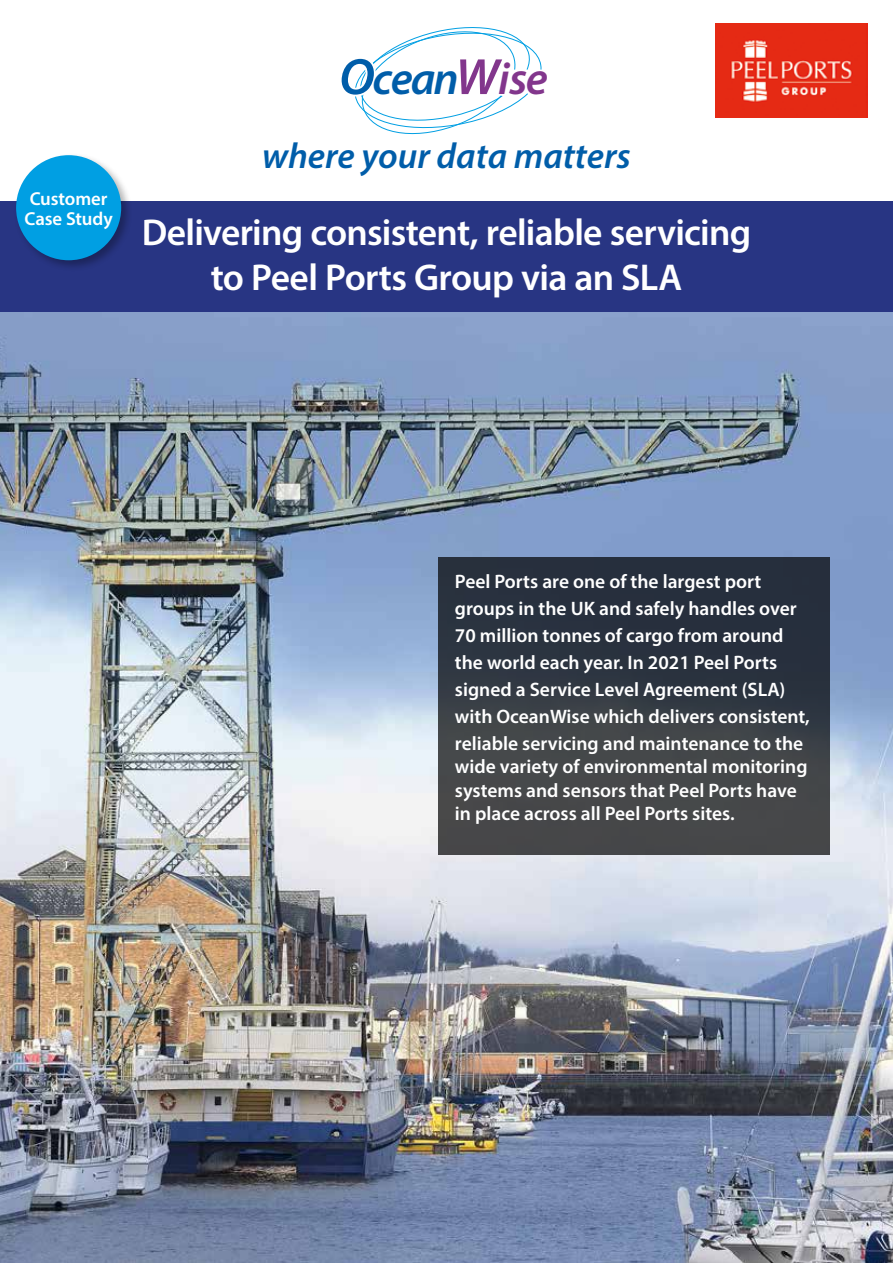
<style>
.page{position:relative;width:893px;height:1263px;background:#fff}
.page>*{position:absolute;margin:0;border:0;box-sizing:border-box;transform-origin:0 0}
.t1{font:italic 600 45.9px "Myriad Pro";letter-spacing:-.03em;color:#005da9}
.t2{font:600 37.5px/45px "Myriad Pro";letter-spacing:-.02em;color:#fff;text-align:center}
.t3{font:italic 600 36.15px "Myriad Pro";color:#005da9}
.t4{font:600 19.5px/27px "Myriad Pro";color:#fff}
.t5{font:600 18.75px/19.5px "Myriad Pro";letter-spacing:-.005em;color:#fff}
.s1{font-size:51.3px;color:#fff}
.s2{font-size:51.3px;color:#82368c}
.s3{color:#82368c}
</style>
<div class="page">
<img style="left:0;top:311px;width:893px;height:952px">
<div style="left:0;top:201px;width:893px;height:110px;background:#283583"></div>
<div style="left:438px;top:557px;width:391px;height:298px;background:linear-gradient(to bottom,#202b3b,#4d4d4c)"></div>
<svg style="left:354px;top:27px;width:188px;height:108px"></svg>
<img style="left:716px;top:24px;width:151px;height:93px">
<div style="left:14px;top:153px;width:118px;height:118px;background:#000;opacity:.3"></div>
<div style="left:16px;top:155px;width:105px;height:105px;background:#009fe3;border-radius:50%"></div>
<p class="t5" style="left:25px;top:188px;width:90px">Customer<br>Case Study</p>
<h1 class="t1" style="left:339px;top:49px;width:210px"><span class="s1">O</span>cean<span class="s2">W</span><span class="s3">ise</span></h1>
<h3 class="t3" style="left:262px;top:133px;width:370px">where your data matters</h3>
<h2 class="t2" style="left:142px;top:209px;width:611px">Delivering consistent, reliable servicing to Peel Ports Group via an SLA</h2>
<p class="t4" style="left:455px;top:567px;width:356px">Peel Ports are one of the largest port groups in the UK and safely handles over 70 million tonnes of cargo from around the world each year. In 2021 Peel Ports signed a Service Level Agreement (SLA) with OceanWise which delivers consistent, reliable servicing and maintenance to the</p>
<p class="t4" style="left:455px;top:755px;width:354px;line-height:23.2px">wide variety of environmental monitoring systems and sensors that Peel Ports have in place across all Peel Ports sites.</p>
</div>
